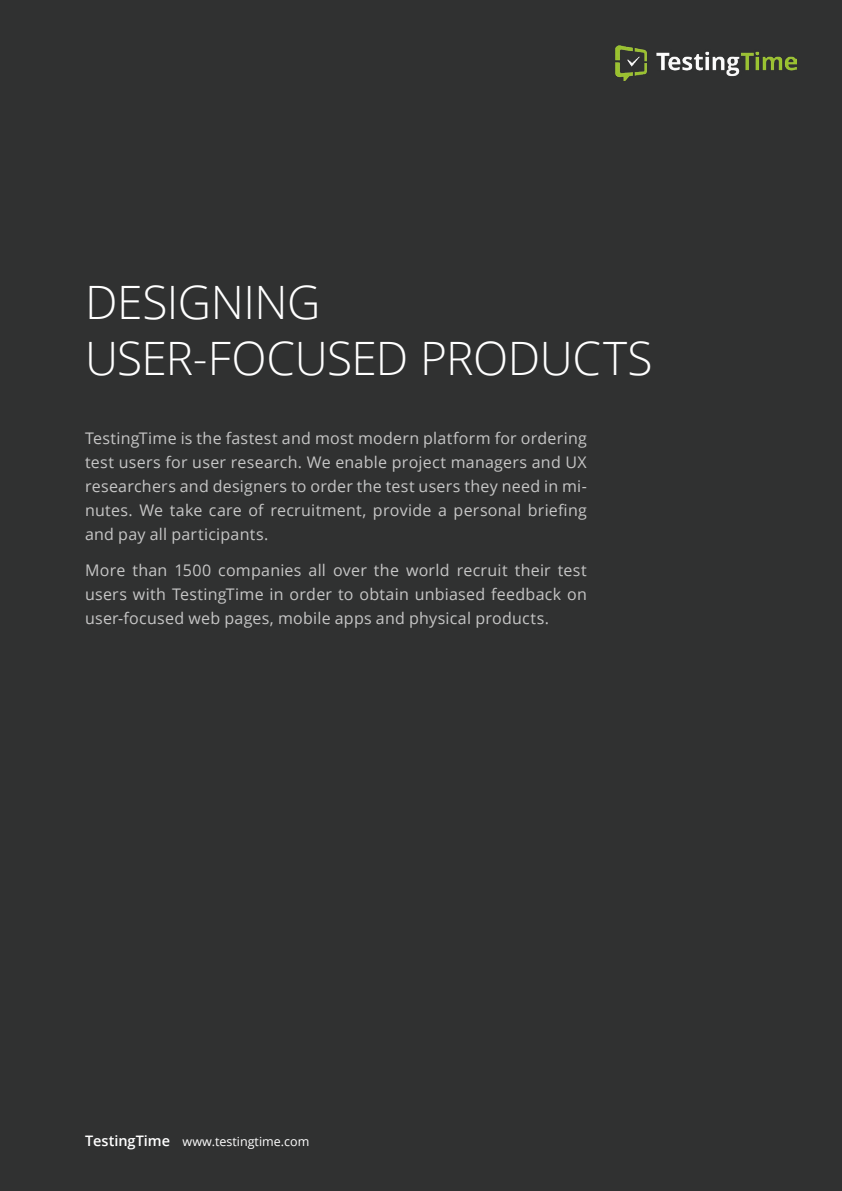
<style>
.page{position:relative;width:842px;height:1191px;background:#303131}
.page>*{position:absolute;margin:0;border:0;box-sizing:border-box;transform-origin:0 0}
.t1{font:300 46px/56px "Open Sans";letter-spacing:-.01em;color:#fff}
.t2{font:16px/24px "Open Sans";letter-spacing:.015em;color:#c6c6c6;text-align:justify}
.t3{font:12.4px "Open Sans";color:#fff}
.s1{font-weight:600;font-size:14.4px}
</style>
<div class="page">
<img style="left:615px;top:45px;width:182px;height:35px">
<h1 class="t1" style="left:85px;top:273px;width:569px">DESIGNING<br>USER-FOCUSED PRODUCTS</h1>
<p class="t2" style="left:85px;top:426px;width:503px">TestingTime is the fastest and most modern platform for ordering test users for user research. We enable project managers and UX researchers and designers to order the test users they need in mi&shy;nutes. We take care of recruitment, provide a personal briefing and pay all participants.</p>
<p class="t2" style="left:85px;top:557px;width:503px">More than 1500 companies all over the world recruit their test users with TestingTime in order to obtain unbiased feedback on user-focused web pages, mobile apps and physical products.</p>
<p class="t3" style="left:85px;top:1132px;width:226px"><span class="s1">TestingTime</span> www.testingtime.com</p>
</div>
